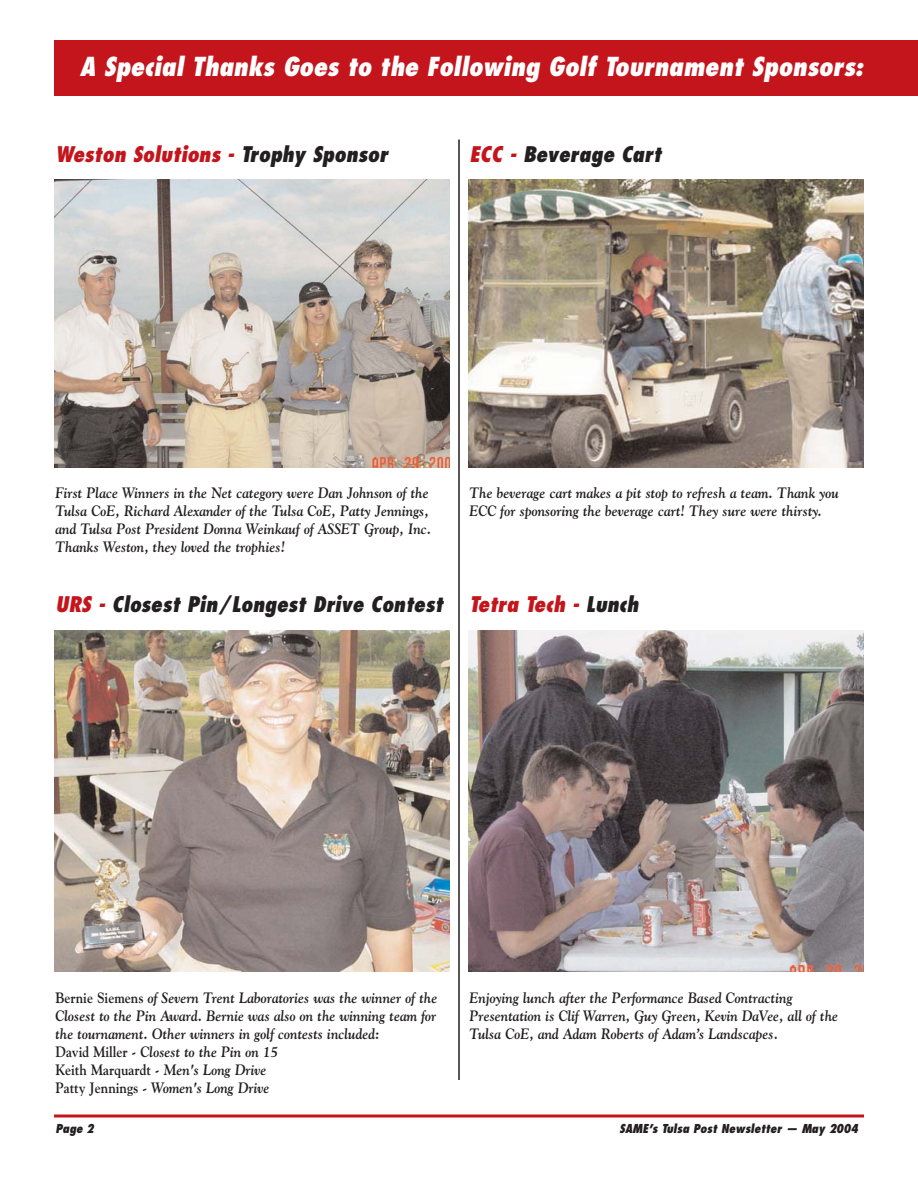
<style>
.page{position:relative;width:918px;height:1188px;background:#fff}
.page>*{position:absolute;margin:0;border:0;box-sizing:border-box;transform-origin:0 0}
.t1{font:italic 800 condensed 25.5px "Futura";color:#fff}
.t2{font:italic 800 condensed 21px "Futura";color:#231f20}
.t3{font:italic 800 condensed 21px "Futura";color:#c4151c}
.t4{font:italic 700 15px/18px "Goudy";color:#231f20;scale:.9 1}
.t5{font:italic 800 condensed 12px "Futura";color:#231f20}
.s1{color:#231f20}
.s2{color:#c4151c}
.s3{font-style:normal}
</style>
<div class="page">
<svg style="left:54px;top:1114px;width:810px;height:4px;background:#d24f54"></svg>
<div style="left:54px;top:40px;width:864px;height:56px;background:#c4151c"></div>
<img style="left:54px;top:180px;width:396px;height:288px">
<img style="left:468px;top:180px;width:396px;height:288px">
<img style="left:54px;top:630px;width:396px;height:342px">
<img style="left:468px;top:630px;width:396px;height:342px">
<hr style="left:458px;top:140px;width:2px;height:940px;background:#231f20">
<h1 class="t1" style="left:80px;top:56px;width:784px">A Special Thanks Goes to the Following Golf Tournament Sponsors:</h1>
<h2 class="t3" style="left:56px;top:145px;width:334px">Weston Solutions - <span class="s1">Trophy Sponsor</span></h2>
<h2 class="t2" style="left:469px;top:145px;width:193px"><span class="s2">ECC -</span> Beverage Cart</h2>
<p class="t4" style="left:56px;top:485px;width:419px">First Place Winners in the Net category were Dan Johnson of the Tulsa CoE, Richard Alexander of the Tulsa CoE, Patty Jennings, and Tulsa Post President Donna Weinkauf of ASSET Group, Inc.<br>Thanks Weston, they loved the trophies!</p>
<p class="t4" style="left:470px;top:485px;width:412px">The beverage cart makes a pit stop to refresh a team. Thank you<br>ECC for sponsoring the beverage cart! They sure were thirsty.</p>
<h2 class="t2" style="left:56px;top:595px;width:389px"><span class="s2">URS -</span> Closest Pin/Longest Drive Contest</h2>
<h2 class="t3" style="left:470px;top:595px;width:171px">Tetra Tech - <span class="s1">Lunch</span></h2>
<p class="t4" style="left:56px;top:990px;width:426px"><span class="s3">Bernie Siemens</span> of Severn Trent Laboratories was the winner of the Closest to the Pin Award. Bernie was also on the winning team for the tournament. Other winners in golf contests included:<br><span class="s3">David Miller</span> - Closest to the Pin on 15<br><span class="s3">Keith Marquardt</span> - Men's Long Drive<br><span class="s3">Patty Jennings -</span> Women's Long Drive</p>
<p class="t4" style="left:470px;top:990px;width:411px">Enjoying lunch after the Performance Based Contracting<br>Presentation is Clif Warren, Guy Green, Kevin DaVee, all of the<br>Tulsa CoE, and Adam Roberts of Adam’s Landscapes.</p>
<p class="t5" style="left:56px;top:1123px;width:40px">Page 2</p>
<p class="t5" style="left:620px;top:1123px;width:240px">SAME’s Tulsa Post Newsletter — May 2004</p>
</div>
